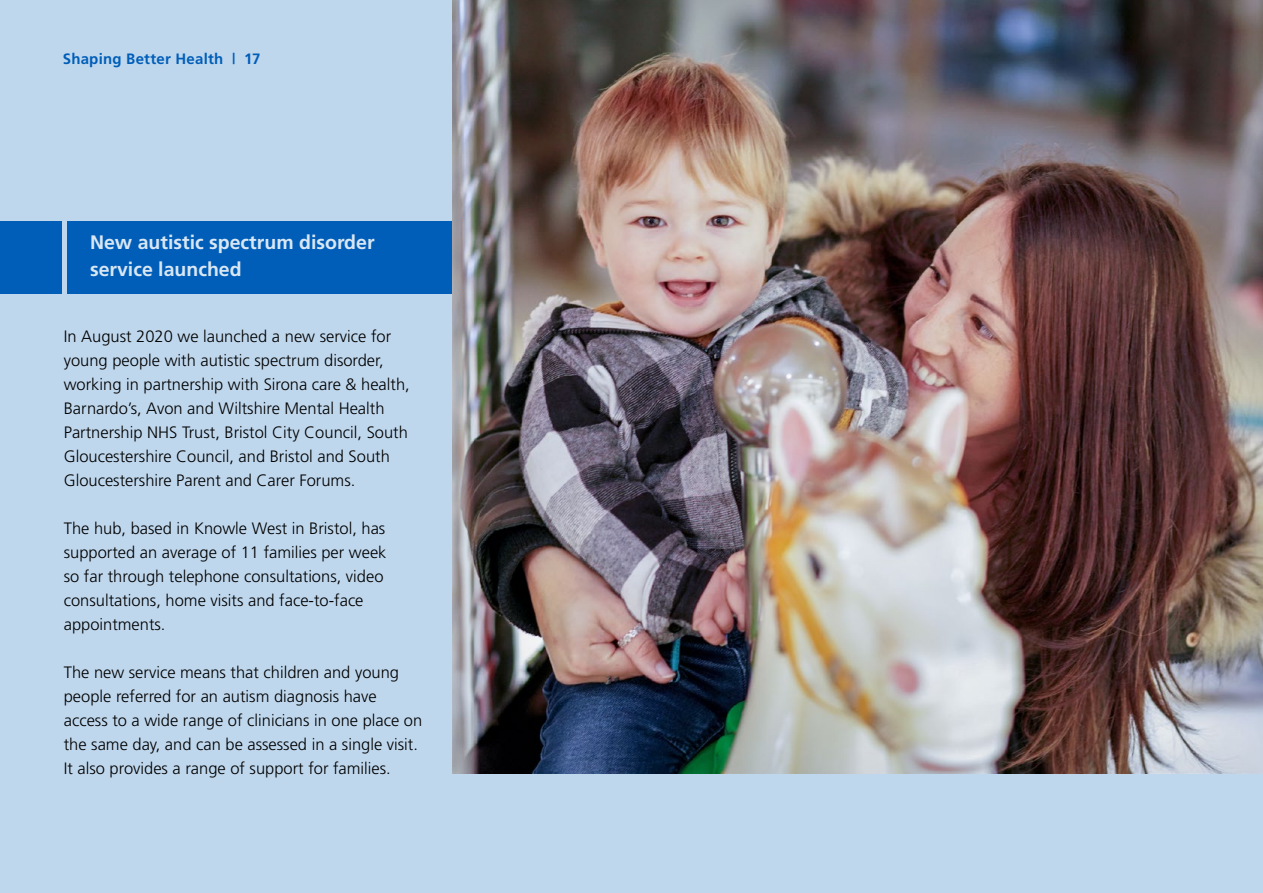
<style>
.page{position:relative;width:1263px;height:893px;background:#bfd7ed}
.page>*{position:absolute;margin:0;border:0;box-sizing:border-box;transform-origin:0 0}
.t1{font:700 19.5px/27px "Frutiger";color:#d9e7f4}
.t2{font:300 16.5px/24px "Frutiger";color:#000}
.t3{font:700 15px "Frutiger";letter-spacing:.015em;color:#005eb8}
</style>
<div class="page">
<div style="left:0;top:222px;width:493px;height:72px;background:#005eb8"></div>
<hr style="left:63px;top:222px;width:4px;height:72px;background:#bfd7ed">
<img style="left:452px;top:0;width:811px;height:774px">
<p class="t3" style="left:63px;top:50px;width:199px">Shaping Better Health | 17</p>
<p class="t1" style="left:90px;top:229px;width:286px">New autistic spectrum disorder service launched</p>
<p class="t2" style="left:64px;top:324px;width:347px">In August 2020 we launched a new service for young people with autistic spectrum disorder, working in partnership with Sirona care &amp; health, Barnardo’s, Avon and Wiltshire Mental Health Partnership NHS Trust, Bristol City Council, South Gloucestershire Council, and Bristol and South Gloucestershire Parent and Carer Forums.</p>
<p class="t2" style="left:64px;top:516px;width:324px">The hub, based in Knowle West in Bristol, has supported an average of 11 families per week so far through telephone consultations, video consultations, home visits and face-to-face appointments.</p>
<p class="t2" style="left:64px;top:660px;width:360px">The new service means that children and young people referred for an autism diagnosis have access to a wide range of clinicians in one place on the same day, and can be assessed in a single visit.<br>It also provides a range of support for families.</p>
</div>
